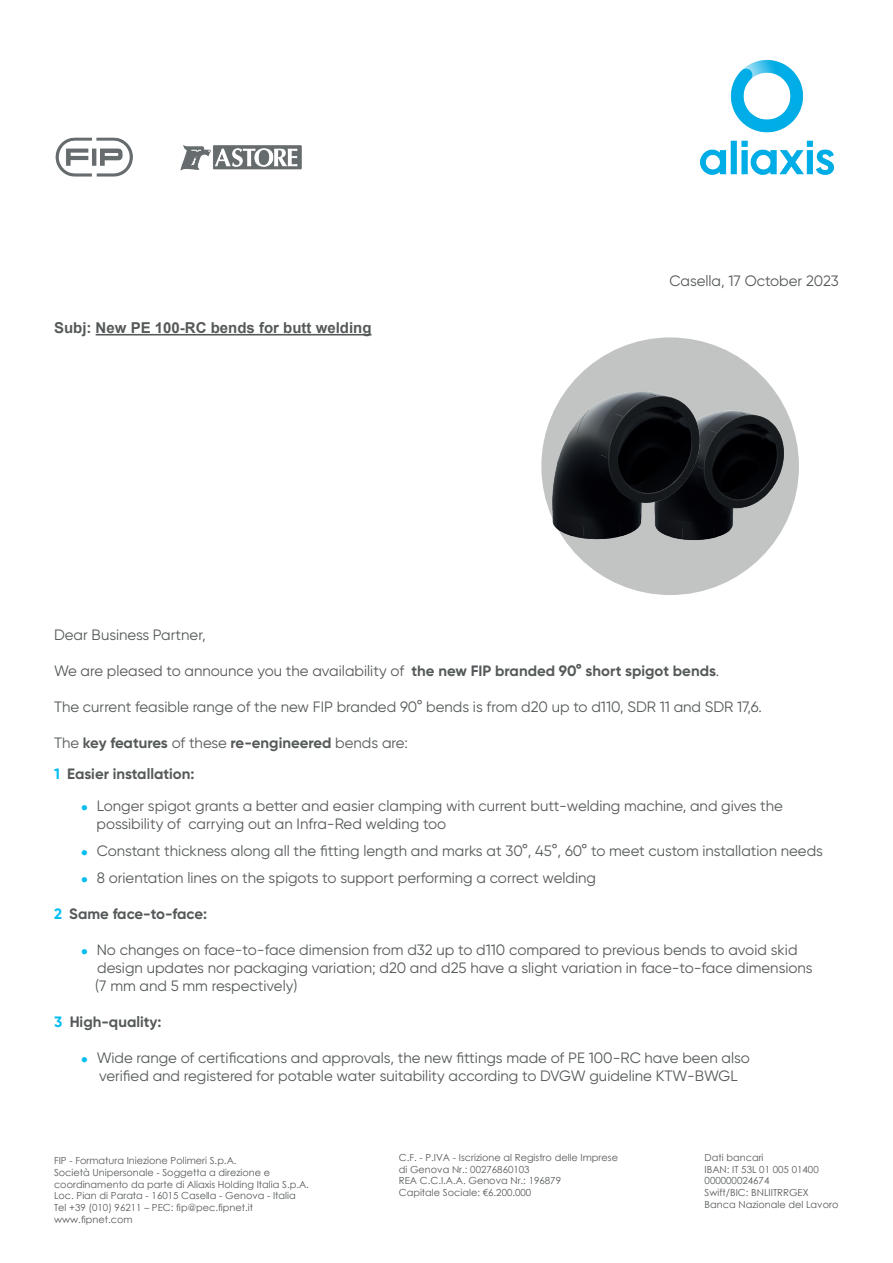
<style>
.page{position:relative;width:893px;height:1263px;background:#fff}
.page>*{position:absolute;margin:0;border:0;box-sizing:border-box;transform-origin:0 0}
.t1{font:15px/18px "Gilroy";color:#55595a}
.t2{font:700 15px/31.5px "Gilroy";color:#55595a}
.t3{font:700 15px "Arial";color:#55595a}
.t4{font:9.75px/11.7px "Century Gothic";color:#55595a}
.s1{font-weight:700}
.s2{font-weight:400}
.s3{color:#01bdf2}
</style>
<div class="page">
<img style="left:55px;top:137px;width:78px;height:40px">
<img style="left:180px;top:145px;width:122px;height:25px">
<img style="left:700px;top:60px;width:135px;height:115px">
<div style="left:541px;top:337px;width:258px;height:258px;background:#c2c3c3;border-radius:50%"></div>
<img style="left:703px;top:405px;width:84px;height:141px">
<img style="left:547px;top:386px;width:156px;height:160px">
<hr style="left:96px;top:334px;width:276px;height:1px;background:#55595a">
<p class="t3" style="left:54px;top:317px;width:319px">Subj: New PE 100-RC bends for butt welding</p>
<p class="t1" style="left:669px;top:272px;width:171px">Casella, 17 October 2023</p>
<p class="t1" style="left:54px;top:625px;width:153px">Dear Business Partner,</p>
<p class="t1" style="left:54px;top:661px;width:667px">We are pleased to announce you the availability of <span class="s1">the new FIP branded 90° short spigot bends</span>.</p>
<p class="t1" style="left:54px;top:697px;width:710px">The current feasible range of the new FIP branded 90° bends is from d20 up to d110, SDR 11 and SDR 17,6.</p>
<p class="t2" style="left:54px;top:726px;width:356px"><span class="s2">The</span> key features <span class="s2">of these</span> re-engineered <span class="s2">bends are:<br></span><span class="s3">1</span> Easier installation:</p>
<p class="t1" style="left:97px;top:796px;width:688px;text-indent:-16px"><span class="s3">●</span> Longer spigot grants a better and easier clamping with current butt-welding machine, and gives the possibility of carrying out an Infra-Red welding too</p>
<p class="t1" style="left:81px;top:841px;width:744px"><span class="s3">●</span> Constant thickness along all the fitting length and marks at 30°, 45°, 60° to meet custom installation needs</p>
<p class="t1" style="left:81px;top:868px;width:517px"><span class="s3">●</span> 8 orientation lines on the spigots to support performing a correct welding</p>
<p class="t2" style="left:54px;top:897px;width:155px"><span class="s3">2</span> Same face-to-face:</p>
<p class="t1" style="left:95px;top:940px;width:719px;text-indent:-14px"><span class="s3">●</span> No changes on face-to-face dimension from d32 up to d110 compared to previous bends to avoid skid design updates nor packaging variation; d20 and d25 have a slight variation in face-to-face dimensions (7 mm and 5 mm respectively)</p>
<p class="t2" style="left:54px;top:1005px;width:109px"><span class="s3">3</span> High-quality:</p>
<p class="t1" style="left:81px;top:1048px;width:670px;text-align:center"><span class="s3">●</span> Wide range of certifications and approvals, the new fittings made of PE 100-RC have been also verified and registered for potable water suitability according to DVGW guideline KTW-BWGL</p>
<p class="t4" style="left:54px;top:1155px;width:257px">FIP - Formatura Iniezione Polimeri S.p.A.<br>Società Unipersonale - Soggetta a direzione e coordinamento da parte di Aliaxis Holding Italia S.p.A.<br>Loc. Pian di Parata - 16015 Casella - Genova - Italia Tel +39 (010) 96211 – PEC: fip@pec.fipnet.it www.fipnet.com</p>
<p class="t4" style="left:399px;top:1151px;width:221px">C.F. - P.IVA - Iscrizione al Registro delle Imprese di Genova Nr.: 00276860103<br>REA C.C.I.A.A. Genova Nr.: 196879<br>Capitale Sociale: €6.200.000</p>
<p class="t4" style="left:705px;top:1151px;width:135px">Dati bancari<br>IBAN: IT 53L 01 005 01400<br>000000024674<br>Swift/BIC: BNLIITRRGEX<br>Banca Nazionale del Lavoro</p>
</div>
